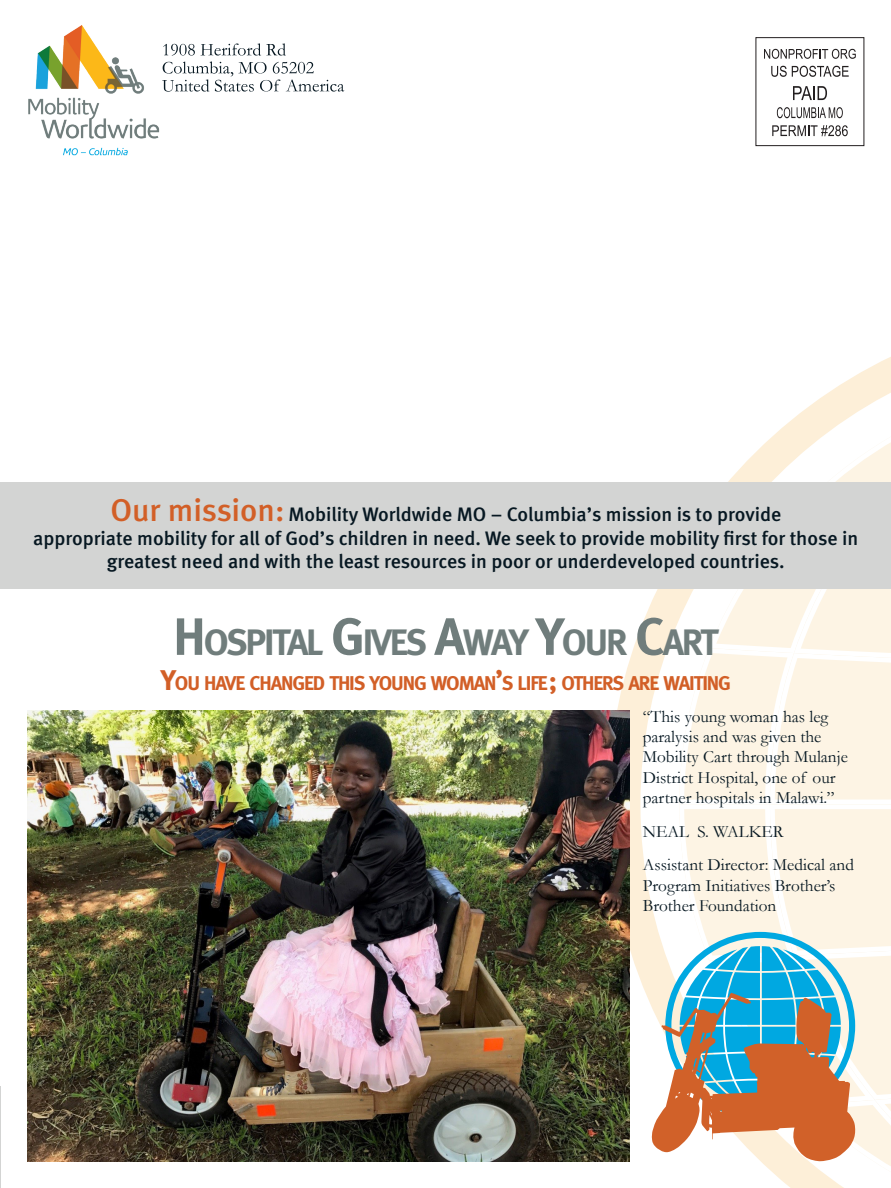
<style>
.page{position:relative;width:891px;height:1188px;background:#fff}
.page>*{position:absolute;margin:0;border:0;box-sizing:border-box;transform-origin:0 0}
.Header_New{font:36.75px "Meta Bold LF";letter-spacing:-.055em;color:#707d7c}
.heading_two{font:19.95px "Meta Bold LF";letter-spacing:-.055em;color:#d25f27}
.t1{font:19.5px/23.4px "Meta Medium LF";color:#071822;text-align:center}
.body_improved{font:17.25px/20.2px "Garamond";color:#071822}
.s1{font-size:31.5px;color:#d25f27}
.s2{font-size:52.5px}
.s3{font-size:28.5px}
</style>
<div class="page">
<svg style="left:608px;top:357px;width:283px;height:805px"></svg>
<svg style="left:162px;top:43px;width:182px;height:49px"></svg>
<img style="left:28px;top:25px;width:132px;height:131px">
<div style="left:0;top:482px;width:891px;height:106px;background:#d3d4d3"></div>
<div style="left:756px;top:37px;width:108px;height:109px;border:1px solid #231f20"></div>
<svg style="left:764px;top:49px;width:92px;height:10px"></svg>
<svg style="left:771px;top:66px;width:78px;height:11px"></svg>
<svg style="left:793px;top:86px;width:34px;height:14px"></svg>
<svg style="left:777px;top:107px;width:66px;height:11px"></svg>
<svg style="left:772px;top:125px;width:76px;height:11px"></svg>
<img style="left:28px;top:711px;width:601px;height:451px">
<svg style="left:651px;top:380px;width:240px;height:808px"></svg>
<hr style="left:0;top:1087px;width:1px;height:101px;background:#d3d4d3">
<p class="t1" style="left:33px;top:503px;width:827px"><span class="s1">Our mission:</span> Mobility Worldwide MO – Columbia’s mission is to provide<br>appropriate mobility for all of God’s children in need. We seek to provide mobility first for those in greatest need and with the least resources in poor or underdeveloped countries.</p>
<p class="Header_New" style="left:173px;top:620px;width:547px"><span class="s2">H</span> OSPITAL <span class="s2">G</span>IVES <span class="s2">A</span>WAY <span class="s2">Y</span>OUR <span class="s2">C</span>ART</p>
<p class="heading_two" style="left:161px;top:672px;width:558px"><span class="s3">Y</span>OU HAVE CHANG ED THIS YOUNG WOMAN<span class="s3">’</span>S LIFE<span class="s3">;</span> OTHERS ARE WAITING</p>
<p class="body_improved" style="left:643px;top:706px;width:207px">“This young woman has leg paralysis and was given the<br>Mobility Cart through Mulanje<br>District Hospital, one of our partner hospitals in Malawi.”</p>
<p class="body_improved" style="left:643px;top:821px;width:142px">NEAL S. WALKER</p>
<p class="body_improved" style="left:643px;top:854px;width:213px">Assistant Director: Medical and<br>Program Initiatives Brother’s<br>Brother Foundation</p>
</div>
